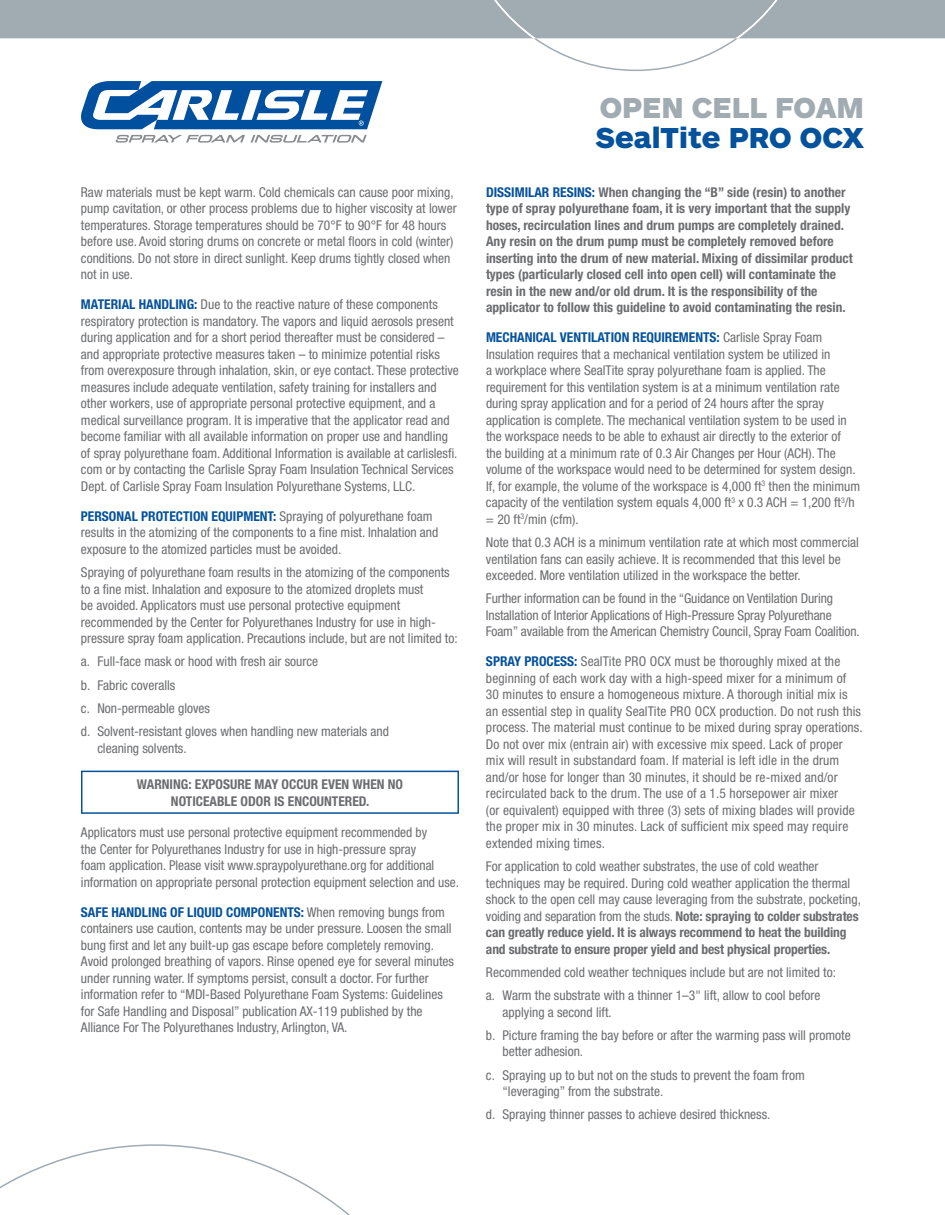
<style>
.page{position:relative;width:945px;height:1215px;background:#fff}
.page>*{position:absolute;margin:0;border:0;box-sizing:border-box;transform-origin:0 0}
.t1{font:900 30px "ARS Maquette";color:#05529c}
.t2{font:900 30px "ARS Maquette";color:#a1abb2}
.t3{font:condensed 13.5px/16.5px "Helvetica Neue";color:#6c6d70}
.t4{font:700 condensed 13.5px/16.5px "Helvetica Neue";color:#6c6d70}
.s1{font-weight:700;color:#05529c}
.s2{color:#05529c}
.s3{font-weight:700}
</style>
<div class="page">
<svg style="left:81px;top:81px;width:301px;height:48px"></svg>
<svg style="left:116px;top:135px;width:129px;height:8px"></svg>
<svg style="left:251px;top:135px;width:116px;height:8px"></svg>
<svg style="left:0;top:1144px;width:350px;height:71px"></svg>
<svg style="left:0;top:0;width:945px;height:71px"></svg>
<svg style="left:81px;top:771px;width:378px;height:43px"></svg>
<p class="t3" style="left:81px;top:185px;width:377px">Raw materials must be kept warm. Cold chemicals can cause poor mixing, pump cavitation, or other process problems due to higher viscosity at lower temperatures. Storage temperatures should be 70°F to 90°F for 48 hours before use. Avoid storing drums on concrete or metal floors in cold (winter) conditions. Do not store in direct sunlight. Keep drums tightly closed when not in use.</p>
<p class="t3" style="left:81px;top:298px;width:380px"><span class="s1">MATERIAL HANDLING:</span> Due to the reactive nature of these components respiratory protection is mandatory. The vapors and liquid aerosols present during application and for a short period thereafter must be considered – and appropriate protective measures taken – to minimize potential risks from overexposure through inhalation, skin, or eye contact. These protective measures include adequate ventilation, safety training for installers and other workers, use of appropriate personal protective equipment, and a medical surveillance program. It is imperative that the applicator read and become familiar with all available information on proper use and handling of spray polyurethane foam. Additional Information is available at carlislesfi. com or by contacting the Carlisle Spray Foam Insulation Technical Services Dept. of Carlisle Spray Foam Insulation Polyurethane Systems, LLC.</p>
<p class="t3" style="left:81px;top:509px;width:359px"><span class="s1">PERSONAL PROTECTION EQUIPMENT:</span> Spraying of polyurethane foam results in the atomizing of the components to a fine mist. Inhalation and exposure to the atomized particles must be avoided.</p>
<p class="t3" style="left:81px;top:565px;width:378px">Spraying of polyurethane foam results in the atomizing of the components to a fine mist. Inhalation and exposure to the atomized droplets must<br>be avoided. Applicators must use personal protective equipment recommended by the Center for Polyurethanes Industry for use in high&shy;pressure spray foam application. Precautions include, but are not limited to:</p>
<p class="t3" style="left:81px;top:651px;width:310px;line-height:23.2px">a. Full-face mask or hood with fresh air source<br>b. Fabric coveralls<br>c. Non-permeable gloves<br>d. Solvent-resistant gloves when handling new materials and</p>
<p class="t3" style="left:97px;top:741px;width:91px">cleaning solvents.</p>
<p class="t4" style="left:137px;top:777px;width:268px;line-height:17.2px;text-align:center">WARNING: EXPOSURE MAY OCCUR EVEN WHEN NO<br>NOTICEABLE ODOR IS ENCOUNTERED.</p>
<p class="t3" style="left:81px;top:825px;width:380px">Applicators must use personal protective equipment recommended by<br>the Center for Polyurethanes Industry for use in high-pressure spray<br>foam application. Please visit www.spraypolyurethane.org for additional information on appropriate personal protection equipment selection and use.</p>
<p class="t3" style="left:81px;top:905px;width:375px"><span class="s1">SAFE HANDLING OF LIQUID COMPONENTS:</span> When removing bungs from containers use caution, contents may be under pressure. Loosen the small bung first and let any built-up gas escape before completely removing.<br>Avoid prolonged breathing of vapors. Rinse opened eye for several minutes under running water. If symptoms persist, consult a doctor. For further information refer to “MDI-Based Polyurethane Foam Systems: Guidelines for Safe Handling and Disposal” publication AX-119 published by the Alliance For The Polyurethanes Industry, Arlington, VA.</p>
<h1 class="t2" style="left:600px;top:97px;width:266px">OPEN CELL FOAM</h1>
<h1 class="t1" style="left:596px;top:127px;width:270px">SealTite PRO OCX</h1>
<p class="t4" style="left:486px;top:185px;width:368px"><span class="s2">DISSIMILAR RESINS:</span> When changing the “B” side (resin) to another type of spray polyurethane foam, it is very important that the supply hoses, recirculation lines and drum pumps are completely drained.<br>Any resin on the drum pump must be completely removed before inserting into the drum of new material. Mixing of dissimilar product types (particularly closed cell into open cell) will contaminate the resin in the new and/or old drum. It is the responsibility of the applicator to follow this guideline to avoid contaminating the resin.</p>
<p class="t3" style="left:486px;top:330px;width:376px"><span class="s1">MECHANICAL VENTILATION REQUIREMENTS:</span> Carlisle Spray Foam Insulation requires that a mechanical ventilation system be utilized in<br>a workplace where SealTite spray polyurethane foam is applied. The requirement for this ventilation system is at a minimum ventilation rate during spray application and for a period of 24 hours after the spray application is complete. The mechanical ventilation system to be used in the workspace needs to be able to exhaust air directly to the exterior of<br>the building at a minimum rate of 0.3 Air Changes per Hour (ACH). The volume of the workspace would need to be determined for system design.<br>If, for example, the volume of the workspace is 4,000 ft<sup>3</sup> then the minimum capacity of the ventilation system equals 4,000 ft<sup>3</sup> x 0.3 ACH = 1,200 ft<sup>3</sup>/h = 20 ft<sup>3</sup>/min (cfm).</p>
<p class="t3" style="left:486px;top:535px;width:374px">Note that 0.3 ACH is a minimum ventilation rate at which most commercial ventilation fans can easily achieve. It is recommended that this level be exceeded. More ventilation utilized in the workspace the better.</p>
<p class="t3" style="left:486px;top:591px;width:375px">Further information can be found in the “Guidance on Ventilation During<br>Installation of Interior Applications of High-Pressure Spray Polyurethane<br>Foam” available from the American Chemistry Council, Spray Foam Coalition.</p>
<p class="t3" style="left:486px;top:654px;width:378px"><span class="s1">SPRAY PROCESS:</span> SealTite PRO OCX must be thoroughly mixed at the beginning of each work day with a high-speed mixer for a minimum of 30 minutes to ensure a homogeneous mixture. A thorough initial mix is an essential step in quality SealTite PRO OCX production. Do not rush this process. The material must continue to be mixed during spray operations.<br>Do not over mix (entrain air) with excessive mix speed. Lack of proper mix will result in substandard foam. If material is left idle in the drum and/or hose for longer than 30 minutes, it should be re-mixed and/or recirculated back to the drum. The use of a 1.5 horsepower air mixer<br>(or equivalent) equipped with three (3) sets of mixing blades will provide the proper mix in 30 minutes. Lack of sufficient mix speed may require extended mixing times.</p>
<p class="t3" style="left:486px;top:859px;width:376px">For application to cold weather substrates, the use of cold weather techniques may be required. During cold weather application the thermal shock to the open cell may cause leveraging from the substrate, pocketing, voiding and separation from the studs. <span class="s3">Note: spraying to colder substrates can greatly reduce yield. It is always recommend to heat the building and substrate to ensure proper yield and best physical properties.</span></p>
<p class="t3" style="left:486px;top:961px;width:351px;line-height:23.2px">Recommended cold weather techniques include but are not limited to: a. Warm the substrate with a thinner 1–3" lift, allow to cool before</p>
<p class="t3" style="left:486px;top:1001px;width:366px;line-height:23.2px;text-indent:16px">applying a second lift.<br>b. Picture framing the bay before or after the warming pass will promote</p>
<p class="t3" style="left:486px;top:1041px;width:320px;line-height:23.2px;text-indent:16px">better adhesion.<br>c. Spraying up to but not on the studs to prevent the foam from</p>
<p class="t3" style="left:486px;top:1081px;width:286px;line-height:23.2px;text-indent:16px">“leveraging” from the substrate.<br>d. Spraying thinner passes to achieve desired thickness.</p>
</div>
